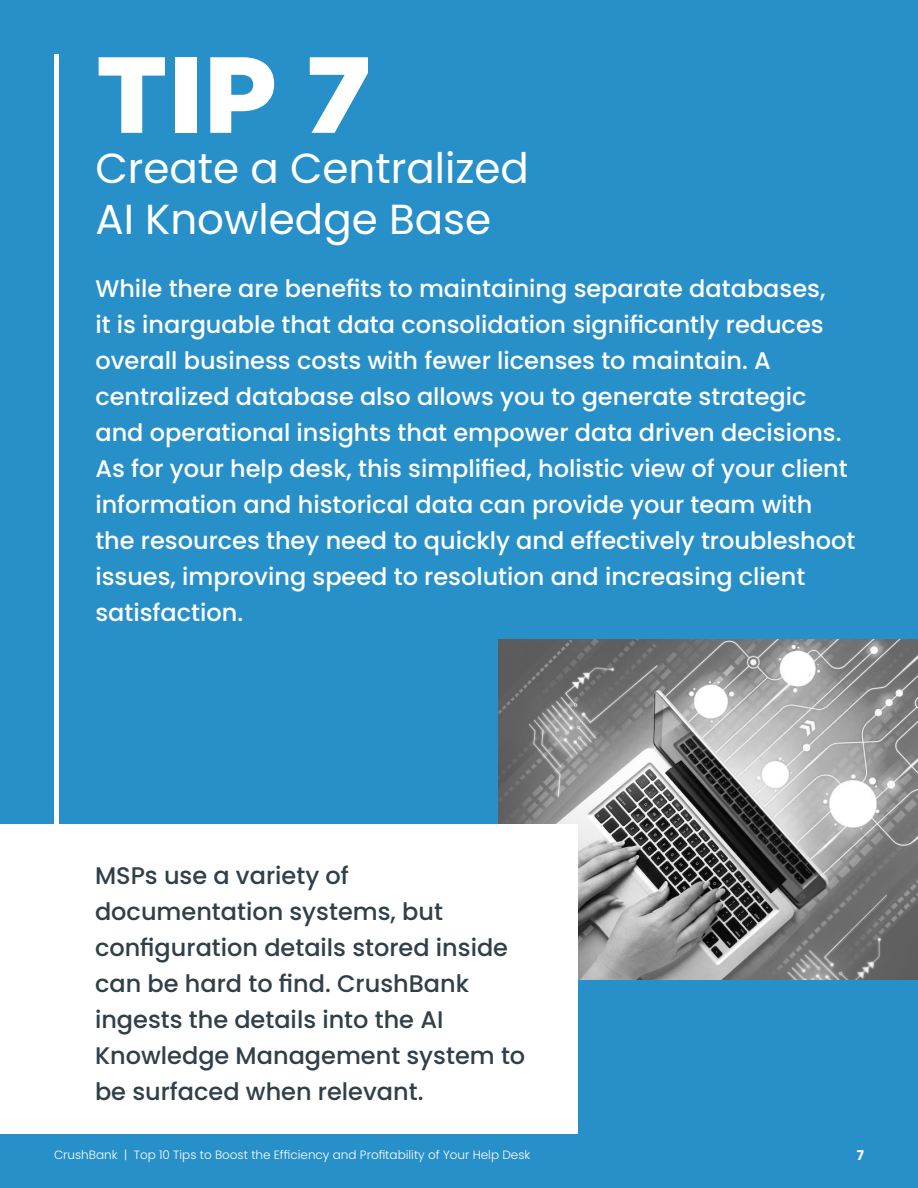
<style>
.page{position:relative;width:918px;height:1188px;background:#2890c9}
.page>*{position:absolute;margin:0;border:0;box-sizing:border-box;transform-origin:0 0}
.t1{font:900 108px "Gotham";color:#fff}
.t2{font:42px "Poppins";color:#fff}
.t3{font:500 24px/36px "Poppins";color:#fff}
.t4{font:500 24px/36px "Poppins";color:#303f48}
.t5{font:700 13.5px "Poppins";color:#fff}
.t6{font:300 12px "Poppins";color:#fff}
</style>
<div class="page">
<div style="left:54px;top:54px;width:5px;height:1080px;background:#fff"></div>
<img style="left:499px;top:639px;width:419px;height:340px">
<div style="left:0;top:824px;width:578px;height:310px;background:#fff"></div>
<p class="t1" style="left:96px;top:32px;width:276px">TIP 7</p>
<p class="t2" style="left:95px;top:144px;width:435px">Create a Centralized</p>
<p class="t2" style="left:95px;top:195px;width:397px">AI Knowledge Base</p>
<p class="t3" style="left:95px;top:271px;width:762px">While there are benefits to maintaining separate databases,<br>it is inarguable that data consolidation significantly reduces overall business costs with fewer licenses to maintain. A centralized database also allows you to generate strategic and operational insights that empower data driven decisions.<br>As for your help desk, this simplified, holistic view of your client information and historical data can provide your team with the resources they need to quickly and effectively troubleshoot issues, improving speed to resolution and increasing client satisfaction.</p>
<p class="t4" style="left:95px;top:858px;width:432px">MSPs use a variety of documentation systems, but configuration details stored inside can be hard to find. CrushBank ingests the details into the AI<br>Knowledge Management system to be surfaced when relevant.</p>
<p class="t6" style="left:54px;top:1148px;width:478px">CrushBank | Top 10 Tips to Boost the Efficiency and Profitability of Your Help Desk</p>
<p class="t5" style="left:857px;top:1147px;width:9px">7</p>
</div>
